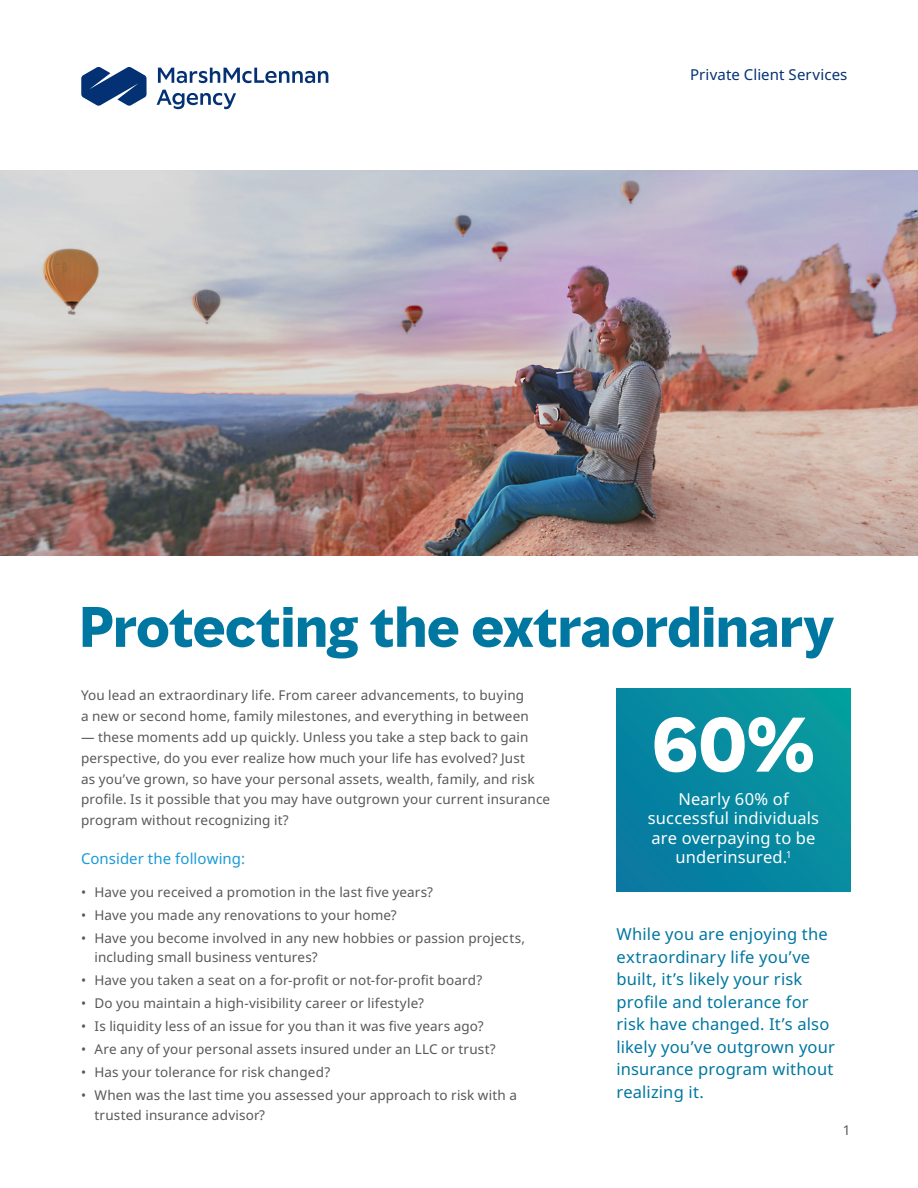
<style>
.page{position:relative;width:918px;height:1188px;background:#fff}
.page>*{position:absolute;margin:0;border:0;box-sizing:border-box;transform-origin:0 0}
.Medium_Stat{font:700 72px "MMC Display";color:#fff}
.Hero_Headline_2{font:700 52.5px "MMC Display";letter-spacing:-.005em;color:#0077a0}
.Infographic_Text{font:16.5px/22.5px "Noto Sans";letter-spacing:.01em;color:#0077a0}
.Infographic_Text-2{font:16.5px/19.5px "Noto Sans";letter-spacing:.01em;color:#fff;text-align:center}
.t1{font:15px "Noto Sans";letter-spacing:.01em;color:#043174}
.Thirdhead{font:15px "Noto Sans";letter-spacing:.005em;color:#1b9ad7}
.Body_copy{font:13.5px/21px "Noto Sans";letter-spacing:.01em;color:#57585a}
</style>
<div class="page">
<svg style="left:81px;top:67px;width:66px;height:39px"></svg>
<svg style="left:158px;top:68px;width:170px;height:15px"></svg>
<svg style="left:157px;top:90px;width:79px;height:19px"></svg>
<img style="left:0;top:171px;width:918px;height:384px">
<div style="left:617px;top:689px;width:234px;height:203px;background:linear-gradient(to right,#067da1,#0896a0)"></div>
<p class="t1" style="left:690px;top:64px;width:159px">Private Client Services</p>
<p class="Hero_Headline_2" style="left:79px;top:593px;width:756px">Protecting the extraordinary</p>
<p class="Body_copy" style="left:81px;top:684px;width:449px">You lead an extraordinary life. From career advancements, to buying a new or second home, family milestones, and everything in between</p>
<p class="Body_copy" style="left:81px;top:726px;width:471px">— these moments add up quickly. Unless you take a step back to gain perspective, do you ever realize how much your life has evolved? Just<br>as you’ve grown, so have your personal assets, wealth, family, and risk profile. Is it possible that you may have outgrown your current insurance program without recognizing it?</p>
<p class="Thirdhead" style="left:81px;top:848px;width:166px">Consider the following:</p>
<p class="Body_copy" style="left:81px;top:882px;width:354px">• Have you received a promotion in the last five years?</p>
<p class="Body_copy" style="left:81px;top:905px;width:317px">• Have you made any renovations to your home?</p>
<p class="Body_copy" style="left:94px;top:928px;width:432px;line-height:19.5px;text-indent:-14px">• Have you become involved in any new hobbies or passion projects, including small business ventures?</p>
<p class="Body_copy" style="left:81px;top:970px;width:403px">• Have you taken a seat on a for-profit or not-for-profit board?</p>
<p class="Body_copy" style="left:81px;top:993px;width:345px">• Do you maintain a high-visibility career or lifestyle?</p>
<p class="Body_copy" style="left:81px;top:1016px;width:404px">• Is liquidity less of an issue for you than it was five years ago?</p>
<p class="Body_copy" style="left:81px;top:1039px;width:416px">• Are any of your personal assets insured under an LLC or trust?</p>
<p class="Body_copy" style="left:81px;top:1062px;width:251px">• Has your tolerance for risk changed?</p>
<p class="Body_copy" style="left:94px;top:1086px;width:424px;line-height:19.5px;text-indent:-14px">• When was the last time you assessed your approach to risk with a trusted insurance advisor?</p>
<p class="Medium_Stat" style="left:652px;top:697px;width:165px">60%</p>
<p class="Infographic_Text-2" style="left:648px;top:789px;width:173px">Nearly 60% of successful individuals are overpaying to be underinsured.<sup>1</sup></p>
<p class="Infographic_Text" style="left:617px;top:923px;width:220px">While you are enjoying the extraordinary life you’ve built, it’s likely your risk profile and tolerance for risk have changed. It’s also likely you’ve outgrown your insurance program without realizing it.</p>
<p class="Body_copy" style="left:843px;top:1120px;width:9px">1</p>
</div>
